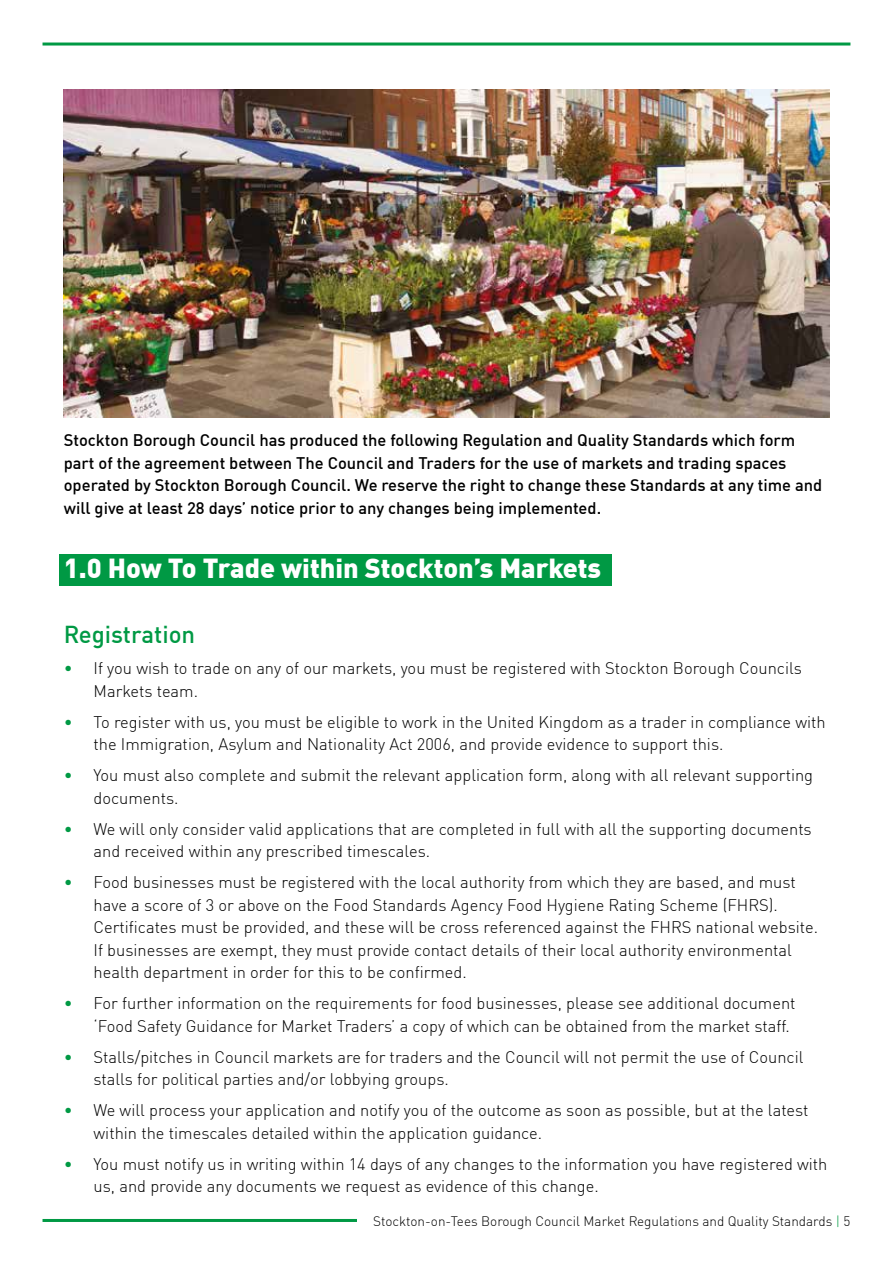
<style>
.page{position:relative;width:893px;height:1263px;background:#fff}
.page>*{position:absolute;margin:0;border:0;box-sizing:border-box;transform-origin:0 0}
.t1{font:900 27px "DIN Offc";color:#fff}
.t2{font:500 24px "DIN Offc";color:#094}
.t3{font:300 16.5px/22.5px "DIN Offc";color:#000}
.t4{font:500 16.5px/22.5px "DIN Offc";color:#000}
.t5{font:300 13.5px "DIN Offc";color:#000}
.s1{color:#094}
</style>
<div class="page">
<hr style="left:43px;top:43px;width:807px;height:3px;background:#094">
<hr style="left:43px;top:1219px;width:807px;height:3px;background:#094">
<div style="left:357px;top:1212px;width:493px;height:17px;background:#fff"></div>
<div style="left:60px;top:554px;width:552px;height:32px;background:#094"></div>
<img style="left:64px;top:89px;width:765px;height:329px">
<p class="t4" style="left:64px;top:429px;width:760px">Stockton Borough Council has produced the following Regulation and Quality Standards which form part of the agreement between The Council and Traders for the use of markets and trading spaces operated by Stockton Borough Council. We reserve the right to change these Standards at any time and will give at least 28 days’ notice prior to any changes being implemented.</p>
<h1 class="t1" style="left:64px;top:550px;width:539px">1.0 How To Trade within Stockton’s Markets</h1>
<h2 class="t2" style="left:64px;top:619px;width:133px">Registration</h2>
<p class="t3" style="left:94px;top:657px;width:710px;text-indent:-30px"><span class="s1">•</span> If you wish to trade on any of our markets, you must be registered with Stockton Borough Councils<br>Markets team.</p>
<p class="t3" style="left:94px;top:710px;width:734px;text-indent:-30px"><span class="s1">•</span> To register with us, you must be eligible to work in the United Kingdom as a trader in compliance with the Immigration, Asylum and Nationality Act 2006, and provide evidence to support this.</p>
<p class="t3" style="left:94px;top:764px;width:721px;text-indent:-30px"><span class="s1">•</span> You must also complete and submit the relevant application form, along with all relevant supporting documents.</p>
<p class="t3" style="left:94px;top:817px;width:720px;text-indent:-30px"><span class="s1">•</span> We will only consider valid applications that are completed in full with all the supporting documents and received within any prescribed timescales.</p>
<p class="t3" style="left:94px;top:871px;width:726px;text-indent:-30px"><span class="s1">•</span> Food businesses must be registered with the local authority from which they are based, and must have a score of 3 or above on the Food Standards Agency Food Hygiene Rating Scheme (FHRS).<br>Certificates must be provided, and these will be cross referenced against the FHRS national website.<br>If businesses are exempt, they must provide contact details of their local authority environmental health department in order for this to be confirmed.</p>
<p class="t3" style="left:94px;top:992px;width:704px;text-indent:-30px"><span class="s1">•</span> For further information on the requirements for food businesses, please see additional document ‘Food Safety Guidance for Market Traders’ a copy of which can be obtained from the market staff.</p>
<p class="t3" style="left:94px;top:1045px;width:711px;text-indent:-30px"><span class="s1">•</span> Stalls/pitches in Council markets are for traders and the Council will not permit the use of Council stalls for political parties and/or lobbying groups.</p>
<p class="t3" style="left:94px;top:1099px;width:716px;text-indent:-30px"><span class="s1">•</span> We will process your application and notify you of the outcome as soon as possible, but at the latest within the timescales detailed within the application guidance.</p>
<p class="t3" style="left:94px;top:1152px;width:735px;text-indent:-30px"><span class="s1">•</span> You must notify us in writing within 14 days of any changes to the information you have registered with us, and provide any documents we request as evidence of this change.</p>
<p class="t5" style="left:373px;top:1212px;width:479px">Stockton-on-Tees Borough Council Market Regulations and Quality Standards <span class="s1">|</span> 5</p>
</div>
